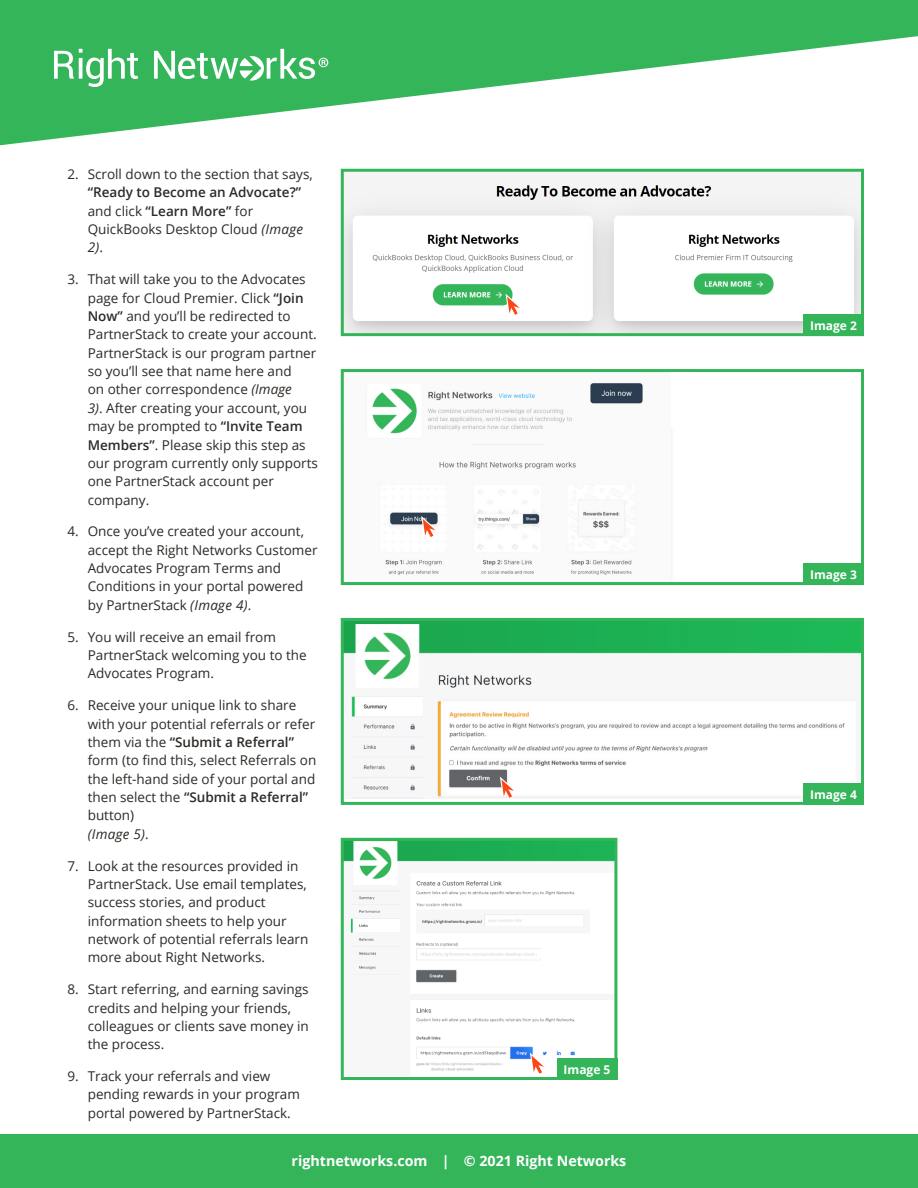
<style>
.page{position:relative;width:918px;height:1188px;background:#fff}
.page>*{position:absolute;margin:0;border:0;box-sizing:border-box;transform-origin:0 0}
.t1{font:700 14.25px "Open Sans";color:#fff}
.t2{font:13.5px/18.3px "Open Sans";color:#2d2926}
.Body_Basic{font:700 12px "Open Sans";color:#fff}
.s1{font-weight:600}
.s2{font-style:italic}
</style>
<div class="page">
<svg style="left:0;top:0;width:918px;height:146px;fill:#34b55a"></svg>
<svg style="left:54px;top:49px;width:84px;height:38px"></svg>
<svg style="left:154px;top:49px;width:174px;height:32px"></svg>
<div style="left:0;top:1134px;width:918px;height:54px;background:#34b55a"></div>
<svg style="left:340px;top:168px;width:524px;height:169px"></svg>
<div style="left:803px;top:315px;width:61px;height:21px;background:#34b55a"></div>
<svg style="left:506px;top:294px;width:14px;height:24px"></svg>
<svg style="left:340px;top:369px;width:524px;height:217px"></svg>
<div style="left:803px;top:563px;width:61px;height:22px;background:#34b55a"></div>
<svg style="left:421px;top:516px;width:15px;height:24px"></svg>
<div style="left:671px;top:372px;width:23px;height:54px;background:#fff"></div>
<svg style="left:340px;top:837px;width:278px;height:243px"></svg>
<div style="left:557px;top:1058px;width:60px;height:22px;background:#34b55a"></div>
<svg style="left:530px;top:1052px;width:15px;height:25px"></svg>
<svg style="left:340px;top:618px;width:524px;height:187px"></svg>
<div style="left:803px;top:783px;width:61px;height:22px;background:#34b55a"></div>
<svg style="left:500px;top:777px;width:15px;height:24px"></svg>
<p class="t2" style="left:88px;top:165px;width:227px;text-indent:-20px">2. Scroll down to the section that says, <span class="s1">“Ready to Become an Advocate?” </span>and click <span class="s1">“Learn More”</span> for<br>QuickBooks Desktop Cloud <span class="s2">(Image<br>2)</span>.</p>
<p class="t2" style="left:88px;top:270px;width:232px;text-indent:-20px">3. That will take you to the Advocates page for Cloud Premier. Click <span class="s1">“Join<br>Now”</span> and you’ll be redirected to<br>PartnerStack to create your account.<br>PartnerStack is our program partner so you’ll see that name here and<br>on other correspondence <span class="s2">(Image<br>3)</span>. After creating your account, you may be prompted to <span class="s1">“Invite Team<br>Members”</span>. Please skip this step as our program currently only supports one PartnerStack account per company.</p>
<p class="t2" style="left:88px;top:522px;width:231px;text-indent:-20px">4. Once you’ve created your account, accept the Right Networks Customer<br>Advocates Program Terms and<br>Conditions in your portal powered by PartnerStack <span class="s2">(Image 4)</span>.</p>
<p class="t2" style="left:88px;top:627px;width:221px;text-indent:-20px">5. You will receive an email from<br>PartnerStack welcoming you to the<br>Advocates Program.</p>
<p class="t2" style="left:88px;top:696px;width:230px;text-indent:-20px">6. Receive your unique link to share with your potential referrals or refer them via the <span class="s1">“Submit a Referral” </span>form (to find this, select Referrals on the left-hand side of your portal and then select the <span class="s1">“Submit a Referral” </span>button)<br><span class="s2">(Image 5)</span>.</p>
<p class="t2" style="left:88px;top:856px;width:222px;text-indent:-20px">7. Look at the resources provided in PartnerStack. Use email templates, success stories, and product information sheets to help your network of potential referrals learn more about Right Networks.</p>
<p class="t2" style="left:88px;top:980px;width:223px;text-indent:-20px">8. Start referring, and earning savings credits and helping your friends, colleagues or clients save money in the process.</p>
<p class="t2" style="left:88px;top:1067px;width:214px;text-indent:-20px">9. Track your referrals and view pending rewards in your program portal powered by PartnerStack.</p>
<p class="Body_Basic" style="left:564px;top:1061px;width:48px">Image 5</p>
<p class="t1" style="left:292px;top:1151px;width:336px">rightnetworks.com | © 2021 Right Networks</p>
<p class="Body_Basic" style="left:810px;top:317px;width:48px">Image 2</p>
<p class="Body_Basic" style="left:810px;top:566px;width:48px">Image 3</p>
<p class="Body_Basic" style="left:810px;top:786px;width:48px">Image 4</p>
</div>
